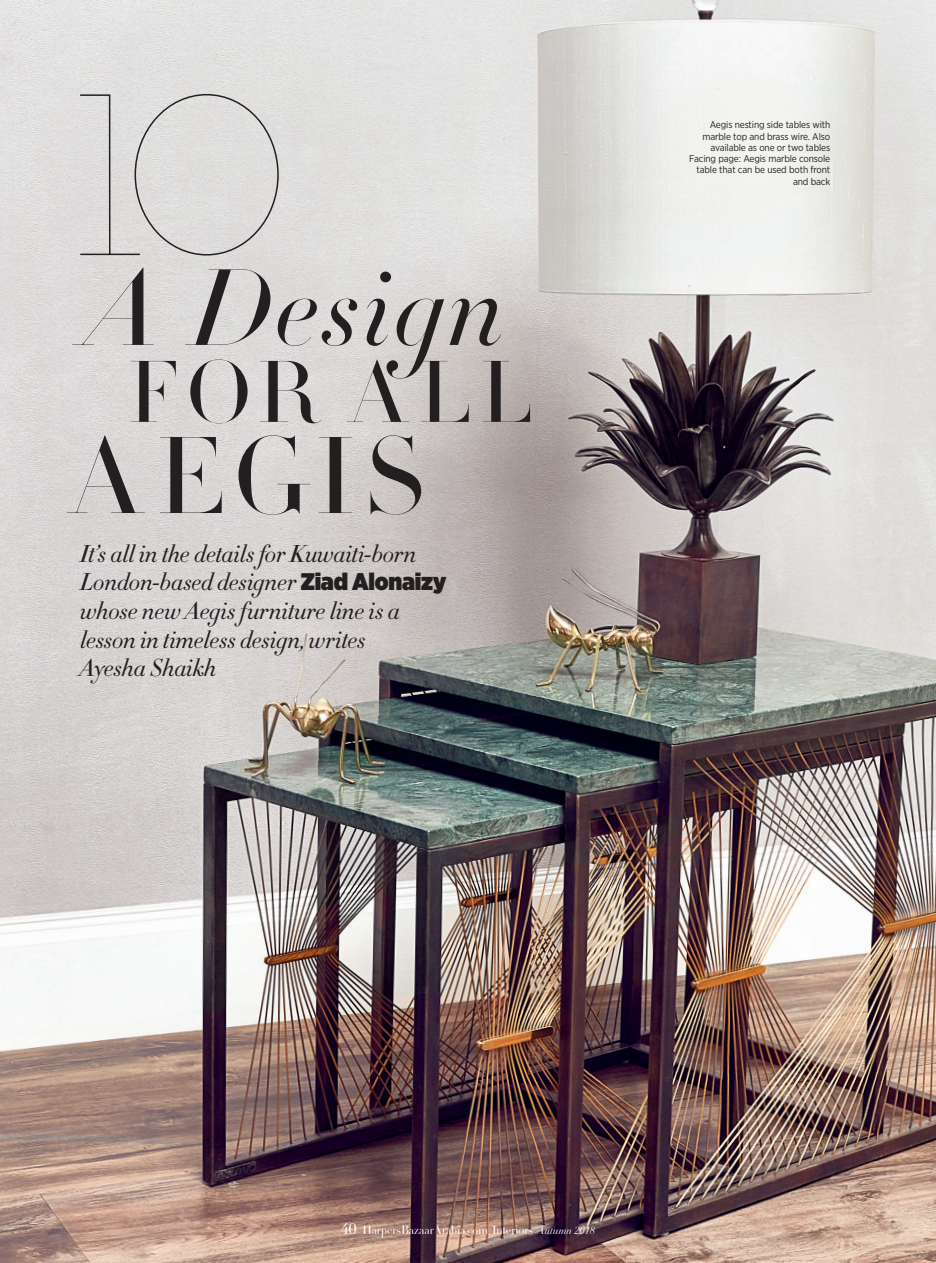
<style>
.page{position:relative;width:936px;height:1263px;background:#fff}
.page>*{position:absolute;margin:0;border:0;box-sizing:border-box;transform-origin:0 0}
.t1{font:107.1px "Didot HTF L96 Light";letter-spacing:.085em;color:#231f20}
.t2{font:106.65px "Didot HTF L96 Light Ital";letter-spacing:.035em;color:#231f20}
.t3{font:85.95px "Didot HTF L96 Light";letter-spacing:.09em;color:#231f20}
.FEATURE_SELL{font:24px/28.5px "Didot HTF L11 Light Ital";letter-spacing:-.015em;color:#231f20}
.t4{font:12px "Didot HTF L96 Light";color:#fff}
.CAPTION_black{font:9.75px/11.2px "Gotham Narrow";letter-spacing:-.015em;color:#231f20;text-align:right}
.s1{font-family:"Gotham Narrow";font-weight:900}
.s2{font-family:"Didot LT Std";font-size:15px}
.s3{font-family:"Didot LT Std";font-style:italic;font-size:10.5px}
</style>
<div class="page">
<img style="left:0;top:0;width:935px;height:1263px">
<svg style="left:79px;top:94px;width:62px;height:162px;background:#d4d2d1"></svg>
<p class="t2" style="left:89px;top:241px;width:415px">A Design</p>
<p class="t3" style="left:128px;top:341px;width:405px">FOR ALL</p>
<p class="t1" style="left:70px;top:412px;width:356px">AEGIS</p>
<p class="FEATURE_SELL" style="left:80px;top:540px;width:368px">It’s all in the details for Kuwaiti-born<br>London-based designer <span class="s1">Ziad Alonaizy </span>whose new Aegis furniture line is a lesson in timeless design, writes<br>Ayesha Shaikh</p>
<p class="CAPTION_black" style="left:702px;top:119px;width:129px">Aegis nesting side tables with marble top and brass wire. Also available as one or two tables</p>
<p class="CAPTION_black" style="left:689px;top:153px;width:143px">Facing page: Aegis marble console table that can be used both front and back</p>
<p class="t4" style="left:341px;top:1223px;width:256px"><span class="s2">40</span> HarpersBazaarArabia.com/Interiors <span class="s3">Autumn 2018</span></p>
</div>
